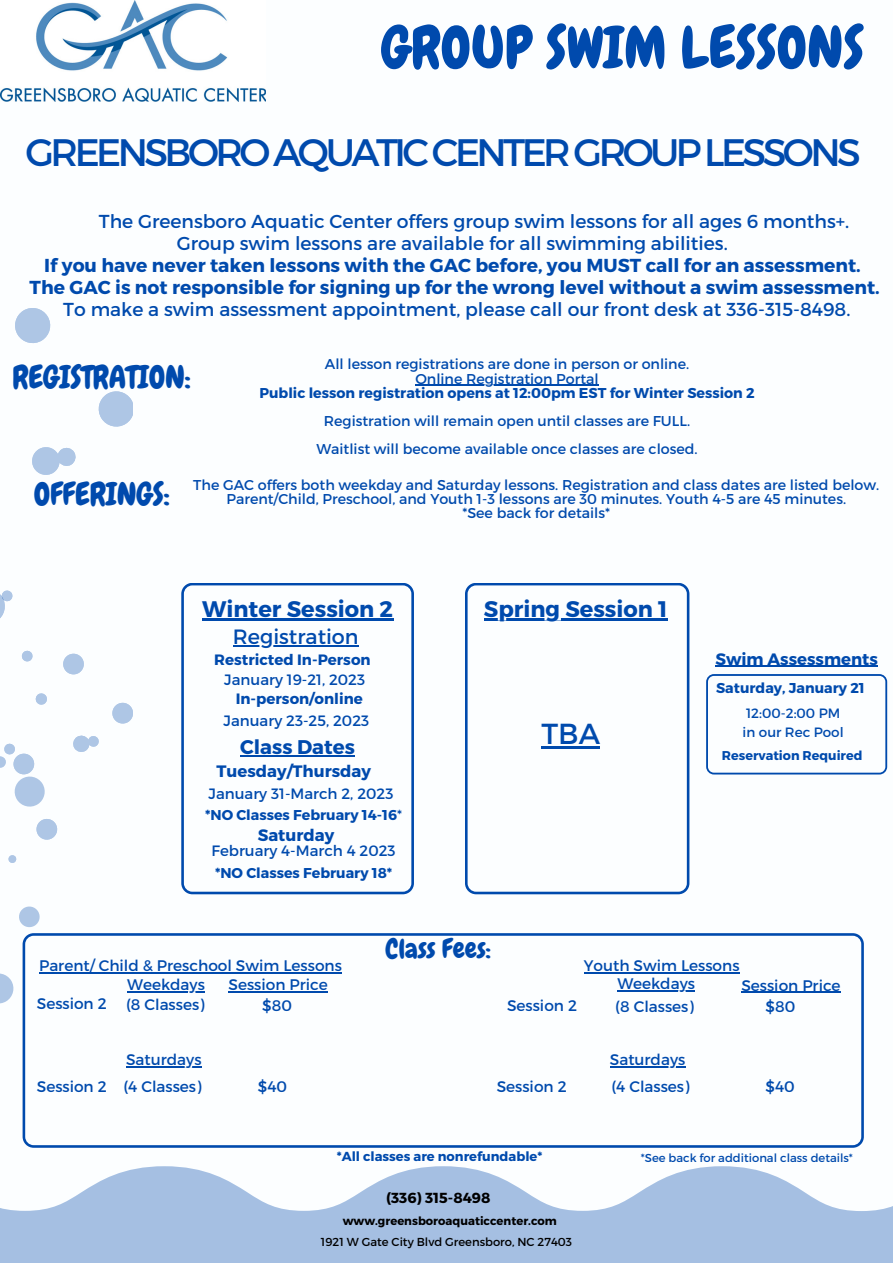
<style>
.page{position:relative;width:893px;height:1263px;background:#fff}
.page>*{position:absolute;margin:0;border:0;box-sizing:border-box;transform-origin:0 0}
.t1{font:57.75px "Chewy";color:#004aad}
.t2{font:38.25px "Montserrat";letter-spacing:-.095em;color:#004aad}
.t3{font:31.5px "Chewy";letter-spacing:-.005em;color:#004aad}
.t4{font:28.95px "Montserrat";color:#004aad}
.t5{font:27px "Chewy";color:#004aad}
.t6{font:700 22.5px "Montserrat";color:#004aad}
.t7{font:20.7px "Montserrat";color:#004aad}
.t8{font:700 19.8px "Montserrat";color:#004aad}
.t9{font:18.75px/21.9px "Montserrat";color:#004aad}
.t10{font:700 18.75px/21.9px "Montserrat";color:#004aad;text-align:center}
.t11{font:700 16.5px "Montserrat";color:#004aad}
.t12{font:15.3px/21.1px "Montserrat";color:#004aad;text-align:center}
.t13{font:15px "Montserrat";color:#004aad}
.t14{font:700 15px "Montserrat";color:#004aad}
.t15{font:700 14.55px "Montserrat";color:#000}
.t16{font:14.25px/14.1px "Montserrat";color:#004aad;text-align:center}
.t17{font:700 14.25px "Montserrat";color:#004aad}
.t18{font:13.5px/18.6px "Montserrat";color:#004aad}
.t19{font:700 13.05px "Montserrat";color:#004aad}
.t20{font:700 12.75px "Montserrat";color:#004aad}
.t21{font:11.55px "Montserrat";color:#000}
.t22{font:11.55px "Montserrat";color:#004aad}
.t23{font:700 11.55px "Montserrat";color:#000}
.s1{font-weight:400}
</style>
<div class="page">
<svg style="left:15px;top:308px;width:36px;height:36px"></svg>
<svg style="left:32px;top:447px;width:44px;height:28px"></svg>
<svg style="left:98px;top:391px;width:34px;height:36px"></svg>
<svg style="left:0;top:1166px;width:893px;height:97px;fill:#a5bfe2"></svg>
<svg style="left:23px;top:933px;width:840px;height:215px"></svg>
<img style="left:0;top:0;width:265px;height:101px">
<hr style="left:415px;top:385px;width:184px;height:1px;background:#004aad">
<hr style="left:127px;top:991px;width:78px;height:1px;background:#004aad">
<hr style="left:126px;top:1066px;width:75px;height:1px;background:#004aad">
<hr style="left:39px;top:972px;width:303px;height:1px;background:#004aad">
<hr style="left:584px;top:972px;width:155px;height:1px;background:#004aad">
<hr style="left:610px;top:1066px;width:75px;height:1px;background:#004aad">
<hr style="left:617px;top:990px;width:78px;height:2px;background:#004aad">
<svg style="left:181px;top:583px;width:233px;height:311px"></svg>
<svg style="left:465px;top:583px;width:224px;height:311px"></svg>
<hr style="left:484px;top:618px;width:183px;height:2px;background:#004aad">
<hr style="left:233px;top:645px;width:126px;height:1px;background:#004aad">
<hr style="left:202px;top:618px;width:191px;height:2px;background:#004aad">
<hr style="left:240px;top:755px;width:115px;height:2px;background:#004aad">
<hr style="left:229px;top:991px;width:99px;height:1px;background:#004aad">
<hr style="left:741px;top:992px;width:99px;height:1px;background:#004aad">
<svg style="left:19px;top:906px;width:21px;height:22px"></svg>
<svg style="left:63px;top:653px;width:21px;height:22px"></svg>
<svg style="left:73px;top:735px;width:26px;height:17px"></svg>
<svg style="left:8px;top:855px;width:9px;height:8px"></svg>
<svg style="left:35px;top:693px;width:12px;height:12px"></svg>
<svg style="left:0;top:590px;width:13px;height:28px"></svg>
<svg style="left:21px;top:650px;width:12px;height:12px"></svg>
<svg style="left:0;top:743px;width:45px;height:64px"></svg>
<svg style="left:36px;top:819px;width:22px;height:21px"></svg>
<svg style="left:112px;top:702px;width:20px;height:22px"></svg>
<svg style="left:0;top:973px;width:14px;height:30px"></svg>
<hr style="left:541px;top:746px;width:59px;height:3px;background:#004aad">
<svg style="left:706px;top:674px;width:181px;height:100px"></svg>
<hr style="left:715px;top:666px;width:163px;height:1px;background:#004aad">
<h1 class="t1" style="left:381px;top:11px;width:484px">GROUP SWIM LESSONS</h1>
<h2 class="t2" style="left:26px;top:128px;width:836px">GREENSBORO AQUATIC CENTER GROUP LESSONS</h2>
<h3 class="t9" style="left:177px;top:209px;width:674px;text-indent:-78px">The Greensboro Aquatic Center offers group swim lessons for all ages 6 months+.<br>Group swim lessons are available for all swimming abilities.</h3>
<h3 class="t10" style="left:30px;top:253px;width:851px">If you have never taken lessons with the GAC before, you MUST call for an assessment.<br>The GAC is not responsible for signing up for the wrong level without a swim assessment.</h3>
<h3 class="t9" style="left:63px;top:297px;width:788px">To make a swim assessment appointment, please call our front desk at 336-315-8498.</h3>
<p class="t16" style="left:325px;top:357px;width:366px">All lesson registrations are done in person or online.<br>Online Registration Portal</p>
<p class="t17" style="left:259px;top:383px;width:497px">Public lesson registration opens at 12:00pm EST for Winter Session 2</p>
<p class="t16" style="left:316px;top:406px;width:383px;line-height:28.1px">Registration will remain open until classes are FULL.<br>Waitlist will become available once classes are closed.</p>
<h3 class="t3" style="left:34px;top:474px;width:137px">OFFERINGS:</h3>
<p class="t16" style="left:193px;top:477px;width:687px">The GAC offers both weekday and Saturday lessons. Registration and class dates are listed below.<br>Parent/Child, Preschool, and Youth 1-3 lessons are 30 minutes. Youth 4-5 are 45 minutes.<br>*See back for details*</p>
<h3 class="t3" style="left:13px;top:357px;width:180px">REGISTRATION:</h3>
<h3 class="t6" style="left:202px;top:594px;width:192px">Winter Session 2</h3>
<p class="t14" style="left:214px;top:650px;width:158px">Restricted In-Person</p>
<p class="t14" style="left:236px;top:689px;width:129px">In-person/online</p>
<h3 class="t8" style="left:240px;top:734px;width:116px">Class Dates</h3>
<p class="t11" style="left:216px;top:761px;width:156px">Tuesday/Thursday</p>
<h3 class="t7" style="left:233px;top:623px;width:127px">Registration</h3>
<p class="t13" style="left:224px;top:670px;width:142px">January 19-21, 2023</p>
<p class="t13" style="left:224px;top:711px;width:147px">January 23-25, 2023</p>
<p class="t13" style="left:209px;top:784px;width:186px">January 31-March 2, 2023</p>
<p class="t17" style="left:205px;top:805px;width:198px">*NO Classes February 14-16<span class="s1">*</span></p>
<p class="t11" style="left:258px;top:825px;width:78px">Saturday</p>
<p class="t13" style="left:211px;top:841px;width:186px">February 4-March 4 2023</p>
<p class="t17" style="left:215px;top:864px;width:179px">*NO Classes February 18*</p>
<h3 class="t6" style="left:484px;top:594px;width:185px">Spring Session 1</h3>
<h3 class="t4" style="left:541px;top:715px;width:60px">TBA</h3>
<p class="t11" style="left:715px;top:648px;width:164px">Swim Assessments</p>
<p class="t17" style="left:716px;top:679px;width:150px">Saturday, January 21</p>
<p class="t18" style="left:742px;top:703px;width:103px">12:00-2:00 PM in our Rec Pool</p>
<p class="t20" style="left:722px;top:747px;width:142px">Reservation Required</p>
<h3 class="t5" style="left:386px;top:931px;width:107px">Class Fees:</h3>
<p class="t12" style="left:39px;top:954px;width:304px">Parent/ Child &amp; Preschool Swim Lessons</p>
<p class="t12" style="left:584px;top:954px;width:157px">Youth Swim Lessons</p>
<p class="t12" style="left:127px;top:973px;width:79px">Weekdays</p>
<p class="t12" style="left:37px;top:992px;width:71px">Session 2</p>
<p class="t12" style="left:126px;top:993px;width:80px">(8 Classes)</p>
<p class="t12" style="left:229px;top:973px;width:101px">Session Price $80</p>
<p class="t12" style="left:617px;top:972px;width:79px">Weekdays</p>
<p class="t12" style="left:741px;top:974px;width:101px">Session Price</p>
<p class="t12" style="left:507px;top:994px;width:71px">Session 2</p>
<p class="t12" style="left:615px;top:996px;width:80px">(8 Classes)</p>
<p class="t12" style="left:765px;top:996px;width:31px">$80</p>
<p class="t12" style="left:126px;top:1048px;width:77px">Saturdays</p>
<p class="t12" style="left:610px;top:1048px;width:77px">Saturdays</p>
<p class="t12" style="left:37px;top:1075px;width:166px">Session 2 (4 Classes)</p>
<p class="t12" style="left:258px;top:1075px;width:31px">$40</p>
<p class="t12" style="left:497px;top:1075px;width:71px">Session 2</p>
<p class="t12" style="left:611px;top:1075px;width:79px">(4 Classes)</p>
<p class="t12" style="left:765px;top:1075px;width:31px">$40</p>
<p class="t19" style="left:337px;top:1148px;width:207px">*All classes are nonrefundable*</p>
<p class="t15" style="left:386px;top:1188px;width:106px">(336) 315-8498</p>
<p class="t21" style="left:321px;top:1234px;width:253px">1921 W Gate City Blvd Greensboro, NC 27403</p>
<p class="t23" style="left:343px;top:1214px;width:216px">www.greensboroaquaticcenter.com</p>
<p class="t22" style="left:641px;top:1150px;width:214px">*See back for additional class details*</p>
</div>
